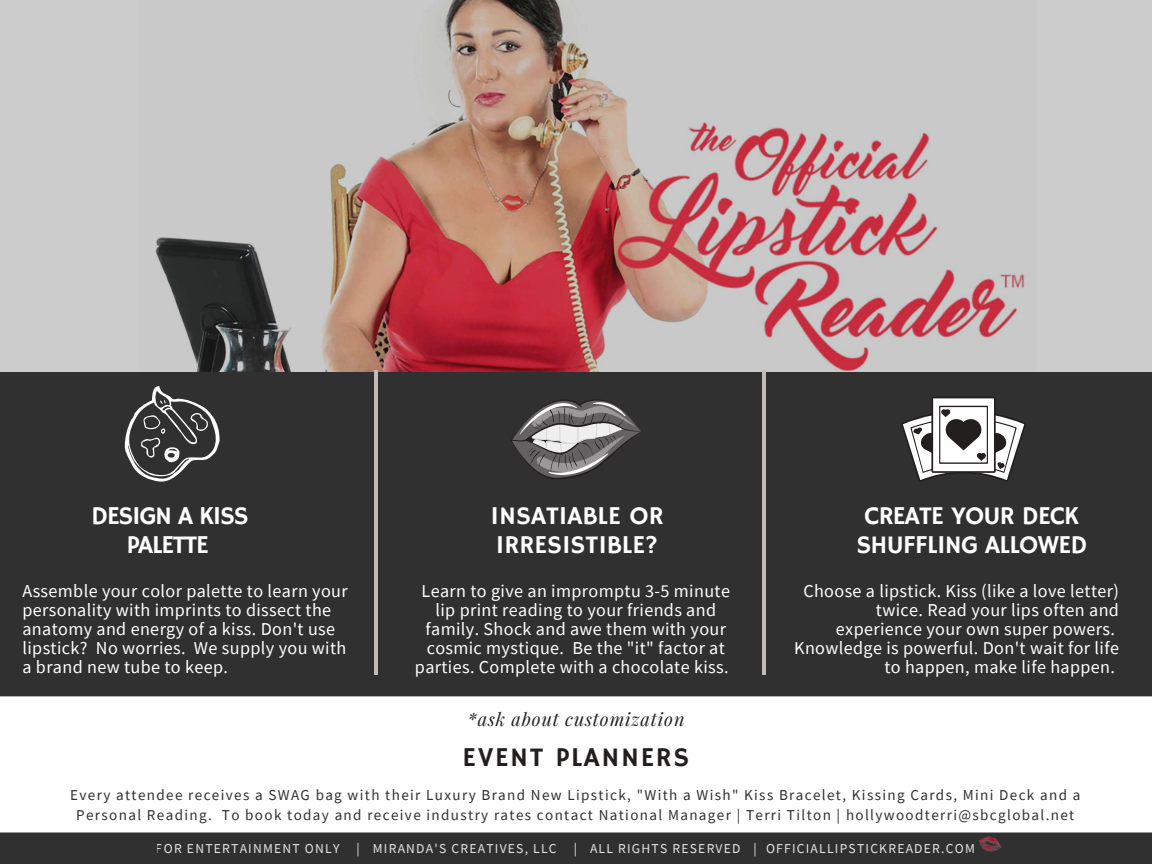
<style>
.page{position:relative;width:1152px;height:864px;background:#303030}
.page>*{position:absolute;margin:0;border:0;box-sizing:border-box;transform-origin:0 0}
.t1{font:27.15px "Hammersmith One";letter-spacing:.06em;color:#231f1f}
.t2{font:25.65px/28.2px "Hammersmith One";letter-spacing:-.03em;color:#fff;text-align:center}
.t3{font:25.65px/28.2px "Hammersmith One";color:#fff}
.t4{font:25.65px/28.2px "Hammersmith One";letter-spacing:-.05em;color:#fff;text-align:center}
.t5{font:18.15px/19.2px "Source Sans Pro";letter-spacing:.02em;color:#fff}
.t6{font:italic 18.15px "Playfair Display";letter-spacing:.05em;color:#231f1f}
.t7{font:15.15px/20.2px "Source Sans Pro";letter-spacing:.09em;color:#303030;text-align:center}
.t8{font:13.65px "Source Sans Pro";letter-spacing:.09em;color:#fff}
</style>
<div class="page">
<img style="left:0;top:0;width:1152px;height:371px">
<svg style="left:511px;top:399px;width:130px;height:80px"></svg>
<svg style="left:124px;top:386px;width:96px;height:96px"></svg>
<svg style="left:901px;top:397px;width:125px;height:85px"></svg>
<hr style="left:763px;top:370px;width:3px;height:305px;background:#c4bbb8">
<div style="left:0;top:696px;width:1152px;height:136px;background:#fff"></div>
<img style="left:970px;top:832px;width:40px;height:20px">
<hr style="left:375px;top:370px;width:3px;height:305px;background:#c4bbb8">
<h2 class="t4" style="left:91px;top:503px;width:159px">DESIGN A KISS<br>PALETTE</h2>
<p class="t5" style="left:22px;top:581px;width:327px">Assemble your color palette to learn your personality with imprints to dissect the anatomy and energy of a kiss. Don't use lipstick? No worries. We supply you with a brand new tube to keep.</p>
<h2 class="t3" style="left:491px;top:503px;width:174px">INSATIABLE OR<br>IRRESISTIBLE?</h2>
<p class="t5" style="left:415px;top:581px;width:317px;text-align:center">Learn to give an impromptu 3-5 minute lip print reading to your friends and family. Shock and awe them with your cosmic mystique. Be the "it" factor at parties. Complete with a chocolate kiss.</p>
<p class="t6" style="left:468px;top:706px;width:218px">*ask about customization</p>
<h1 class="t1" style="left:462px;top:742px;width:228px">EVENT PLANNERS</h1>
<h2 class="t2" style="left:856px;top:503px;width:233px">CREATE YOUR DECK<br>SHUFFLING ALLOWED</h2>
<p class="t5" style="left:794px;top:581px;width:326px;text-align:right">Choose a lipstick. Kiss (like a love letter) twice. Read your lips often and experience your own super powers.<br>Knowledge is powerful. Don't wait for life to happen, make life happen.</p>
<p class="t7" style="left:70px;top:784px;width:1012px">Every attendee receives a SWAG bag with their Luxury Brand New Lipstick, "With a Wish" Kiss Bracelet, Kissing Cards, Mini Deck and a<br>Personal Reading. To book today and receive industry rates contact National Manager | Terri Tilton | hollywoodterri@sbcglobal.net</p>
<p class="t8" style="left:156px;top:839px;width:185px">FOR ENTERTAINMENT ONLY</p>
<p class="t8" style="left:357px;top:839px;width:202px">| MIRANDA'S CREATIVES, LLC</p>
<p class="t8" style="left:574px;top:839px;width:403px">| ALL RIGHTS RESERVED | OFFICIALLIPSTICKREADER.COM</p>
</div>
